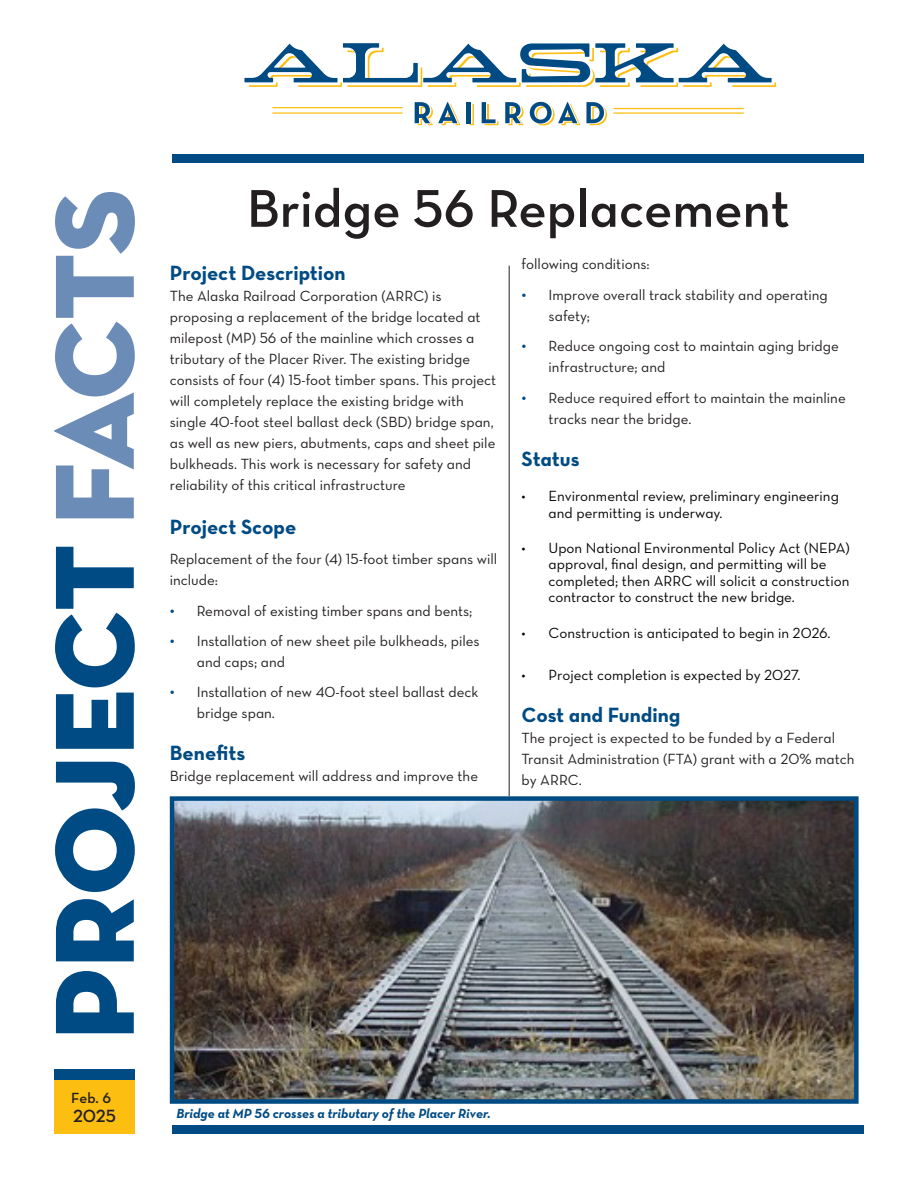
<style>
.page{position:relative;width:918px;height:1188px;background:#fff}
.page>*{position:absolute;margin:0;border:0;box-sizing:border-box;transform-origin:0 0}
.t1{font:54px "Neutra Text Demi Alt";color:#231f20}
.Subhead_2{font:21px "Neutra Text Bold Alt";color:#004b84}
.Subhead_1{font:21px "Neutra Text Bold Alt";color:#004b84}
.t2{font:18px "Neutra Text Demi Alt";color:#231f20}
.Subhead_2-2{font:15px/21px "Neutra Text Book Alt";color:#231f20}
.t3{font:15px/16.5px "Neutra Text Book Alt";color:#040503}
.Subhead_1-2{font:15px/21px "Neutra Text Book Alt";color:#231f20}
.t4{font:15px "Neutra Text Demi Alt";color:#231f20}
.t5{font:13.5px "Neutra Text Bold Italic Alt";color:#004b84}
.s1{font-size:18px;color:#004b84}
</style>
<div class="page">
<div style="left:173px;top:1126px;width:691px;height:8px;background:#004b84"></div>
<div style="left:54px;top:1080px;width:81px;height:54px;background:#fdbe12"></div>
<div style="left:54px;top:1069px;width:81px;height:11px;background:#004b84"></div>
<div style="left:173px;top:154px;width:691px;height:8px;background:#004b84"></div>
<svg style="left:470px;top:104px;width:4px;height:21px"></svg>
<svg style="left:415px;top:102px;width:45px;height:23px"></svg>
<hr style="left:467px;top:102px;width:4px;height:21px;background:#004b84">
<svg style="left:482px;top:102px;width:17px;height:23px"></svg>
<svg style="left:505px;top:102px;width:19px;height:23px"></svg>
<svg style="left:530px;top:102px;width:50px;height:23px"></svg>
<svg style="left:586px;top:102px;width:21px;height:23px"></svg>
<svg style="left:244px;top:43px;width:532px;height:44px"></svg>
<hr style="left:272px;top:107px;width:131px;height:1px;background:#fdbe12">
<hr style="left:272px;top:112px;width:131px;height:2px;background:#fdbe12">
<hr style="left:613px;top:108px;width:131px;height:1px;background:#fdbe12">
<hr style="left:613px;top:112px;width:131px;height:2px;background:#fdbe12">
<svg style="left:56px;top:971px;width:78px;height:62px"></svg>
<svg style="left:56px;top:899px;width:78px;height:62px"></svg>
<svg style="left:55px;top:762px;width:80px;height:130px"></svg>
<svg style="left:56px;top:693px;width:78px;height:56px"></svg>
<svg style="left:55px;top:547px;width:80px;height:140px"></svg>
<svg style="left:54px;top:192px;width:81px;height:326px"></svg>
<hr style="left:509px;top:266px;width:1px;height:530px;background:#231f20">
<img style="left:175px;top:801px;width:679px;height:298px">
<div style="left:170px;top:796px;width:689px;height:308px;border:4px solid #004b84"></div>
<p class="t1" style="left:247px;top:175px;width:544px">Bridge 56 Replacement</p>
<p class="Subhead_2" style="left:170px;top:259px;width:177px">Project Description</p>
<p class="Subhead_2-2" style="left:170px;top:285px;width:328px">The Alaska Railroad Corporation (ARRC) is proposing a replacement of the bridge located at milepost (MP) 56 of the mainline which crosses a tributary of the Placer River. The existing bridge consists of four (4) 15-foot timber spans. This project will completely replace the existing bridge with single 40-foot steel ballast deck (SBD) bridge span, as well as new piers, abutments, caps and sheet pile bulkheads. This work is necessary for safety and reliability of this critical infrastructure</p>
<p class="Subhead_2" style="left:170px;top:513px;width:128px">Project Scope</p>
<p class="Subhead_2-2" style="left:170px;top:548px;width:329px">Replacement of the four (4) 15-foot timber spans will include:</p>
<p class="Subhead_2-2" style="left:170px;top:600px;width:304px"><span class="s1">•</span> Removal of existing timber spans and bents;</p>
<p class="Subhead_2-2" style="left:197px;top:630px;width:284px;text-indent:-27px"><span class="s1">•</span> Installation of new sheet pile bulkheads, piles and caps; and</p>
<p class="Subhead_2-2" style="left:197px;top:682px;width:283px;text-indent:-27px"><span class="s1">•</span> Installation of new 40-foot steel ballast deck bridge span.</p>
<p class="Subhead_2" style="left:170px;top:740px;width:77px">Benefits</p>
<p class="Subhead_2-2" style="left:170px;top:766px;width:310px">Bridge replacement will address and improve the</p>
<p class="Subhead_2-2" style="left:522px;top:253px;width:130px">following conditions:</p>
<p class="Subhead_2-2" style="left:549px;top:284px;width:281px;text-indent:-27px"><span class="s1">•</span> Improve overall track stability and operating safety;</p>
<p class="Subhead_2-2" style="left:549px;top:335px;width:292px;text-indent:-27px"><span class="s1">•</span> Reduce ongoing cost to maintain aging bridge infrastructure; and</p>
<p class="Subhead_2-2" style="left:549px;top:387px;width:299px;text-indent:-27px"><span class="s1">•</span> Reduce required effort to maintain the mainline tracks near the bridge.</p>
<p class="Subhead_1" style="left:522px;top:445px;width:60px">Status</p>
<p class="t3" style="left:549px;top:487px;width:292px;text-indent:-27px">• Environmental review, preliminary engineering and permitting is underway.</p>
<p class="t3" style="left:549px;top:539px;width:303px;text-indent:-27px">• Upon National Environmental Policy Act (NEPA) approval, final design, and permitting will be completed; then ARRC will solicit a construction contractor to construct the new bridge.</p>
<p class="t3" style="left:522px;top:624px;width:310px">• Construction is anticipated to begin in 2026.</p>
<p class="t3" style="left:522px;top:666px;width:280px">• Project completion is expected by 2027.</p>
<p class="Subhead_1" style="left:522px;top:702px;width:160px">Cost and Funding</p>
<p class="Subhead_1-2" style="left:522px;top:727px;width:334px">The project is expected to be funded by a Federal<br>Transit Administration (FTA) grant with a 20% match by ARRC.</p>
<p class="t4" style="left:71px;top:1089px;width:42px">Feb. 6</p>
<p class="t2" style="left:73px;top:1105px;width:44px">2025</p>
<p class="t5" style="left:176px;top:1105px;width:316px">Bridge at MP 56 crosses a tributary of the Placer River.</p>
</div>
